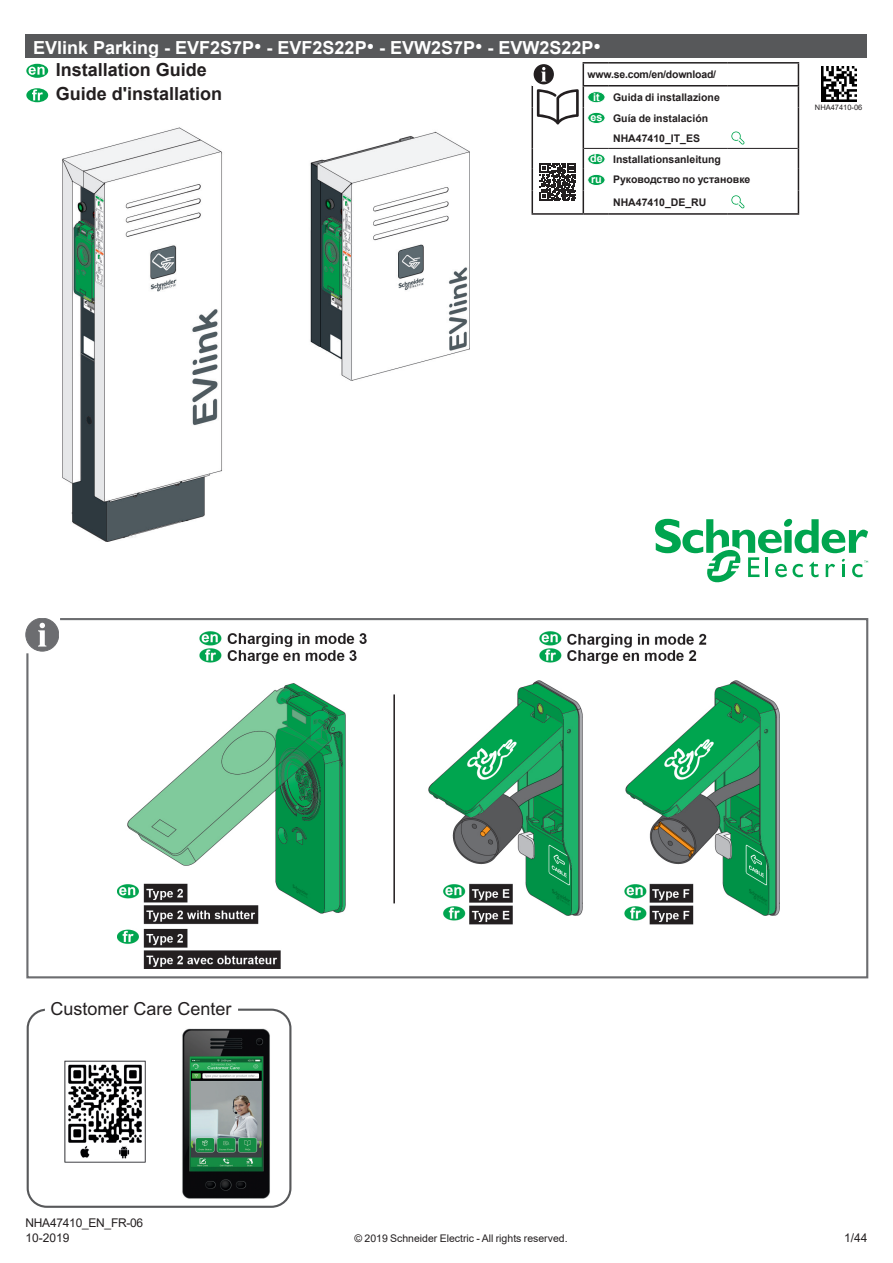
<style>
.page{position:relative;width:893px;height:1263px;background:#fff}
.page>*{position:absolute;margin:0;border:0;box-sizing:border-box;transform-origin:0 0}
.t1{font:700 18px "Arial";color:#fff}
._1_titre__10__Blanc{font:700 18px "Arial";color:#231f20}
.t2{font:18px "Arial";color:#231f20}
.t3{font:12px "Arial";letter-spacing:-.02em;color:#231f20}
.Numérotation_-_Vert{font:700 10.8px "Arial";color:#fff}
._1_Text__8{font:700 10.5px "Arial";color:#231f20}
.t4{font:10.5px "Arial";color:#231f20}
._1_Text__8-2{font:700 10.5px "Arial";letter-spacing:-.02em;color:#231f20}
.Text_7pt{font:7.5px "Arial";color:#231f20}
.s1{font-weight:400;font-style:italic;font-size:21px}
</style>
<div class="page">
<div style="left:26px;top:34px;width:841px;height:23px;background:#57585a"></div>
<svg style="left:655px;top:519px;width:213px;height:63px"></svg>
<img style="left:62px;top:127px;width:407px;height:414px">
<svg style="left:25px;top:618px;width:844px;height:361px"></svg>
<div style="left:26px;top:618px;width:33px;height:33px;background:#6c6d70;border-radius:50%"></div>
<div style="left:26px;top:618px;width:33px;height:33px;border:1px solid #6c6d70;border-radius:50%"></div>
<svg style="left:38px;top:623px;width:8px;height:23px"></svg>
<img style="left:117px;top:632px;width:662px;height:337px">
<svg style="left:26px;top:64px;width:22px;height:14px"></svg>
<svg style="left:29px;top:67px;width:16px;height:8px"></svg>
<svg style="left:26px;top:88px;width:22px;height:14px"></svg>
<svg style="left:32px;top:89px;width:11px;height:11px"></svg>
<svg style="left:26px;top:1008px;width:266px;height:200px"></svg>
<hr style="left:583px;top:62px;width:26px;height:2px;background:#231f20">
<hr style="left:609px;top:62px;width:118px;height:2px;background:#231f20">
<hr style="left:727px;top:62px;width:72px;height:2px;background:#231f20">
<hr style="left:531px;top:86px;width:2px;height:22px;background:#231f20">
<hr style="left:531px;top:108px;width:2px;height:20px;background:#231f20">
<hr style="left:531px;top:128px;width:2px;height:20px;background:#231f20">
<hr style="left:531px;top:148px;width:2px;height:21px;background:#231f20">
<hr style="left:531px;top:169px;width:2px;height:21px;background:#231f20">
<hr style="left:531px;top:190px;width:2px;height:23px;background:#231f20">
<svg style="left:798px;top:64px;width:1px;height:149px"></svg>
<hr style="left:531px;top:213px;width:52px;height:2px;background:#231f20">
<hr style="left:583px;top:213px;width:26px;height:2px;background:#231f20">
<hr style="left:609px;top:213px;width:118px;height:2px;background:#231f20">
<hr style="left:727px;top:213px;width:72px;height:2px;background:#231f20">
<hr style="left:609px;top:85px;width:118px;height:2px;background:#231f20">
<hr style="left:727px;top:85px;width:72px;height:2px;background:#231f20">
<hr style="left:609px;top:148px;width:118px;height:1px;background:#231f20">
<hr style="left:727px;top:148px;width:71px;height:1px;background:#231f20">
<svg style="left:533px;top:68px;width:4px;height:14px"></svg>
<div style="left:534px;top:65px;width:19px;height:19px;background:#3e3b3c;border-radius:50%"></div>
<div style="left:534px;top:64px;width:20px;height:20px;background:#231f20;border-radius:50%"></div>
<svg style="left:731px;top:131px;width:13px;height:14px"></svg>
<svg style="left:537px;top:64px;width:72px;height:149px"></svg>
<div style="left:588px;top:153px;width:17px;height:12px;background:#00a54f;border-radius:50%"></div>
<div style="left:588px;top:153px;width:17px;height:12px;border:1px solid #fff;border-radius:50%"></div>
<div style="left:588px;top:174px;width:17px;height:11px;background:#00a54f;border-radius:50%"></div>
<div style="left:588px;top:174px;width:17px;height:12px;border:1px solid #fff;border-radius:50%"></div>
<svg style="left:731px;top:195px;width:13px;height:13px"></svg>
<img style="left:821px;top:66px;width:35px;height:36px">
<p class="t1" style="left:33px;top:35px;width:569px">EVlink Parking - EVF2S7P<span class="s1">•</span> - EVF2S22P<span class="s1">•</span> - EVW2S7P<span class="s1">•</span> - EVW2S22P<span class="s1">•</span></p>
<p class="_1_titre__10__Blanc" style="left:56px;top:57px;width:153px">Installation Guide</p>
<p class="_1_titre__10__Blanc" style="left:56px;top:81px;width:168px">Guide d'installation</p>
<p class="_1_Text__8-2" style="left:588px;top:67px;width:130px">www.se.com/en/download/</p>
<p class="Numérotation_-_Vert" style="left:593px;top:89px;width:8px">it</p>
<p class="_1_Text__8" style="left:613px;top:90px;width:108px">Guida di installazione</p>
<p class="Numérotation_-_Vert" style="left:590px;top:110px;width:14px">es</p>
<p class="_1_Text__8" style="left:613px;top:111px;width:97px">Guía de instalación</p>
<p class="_1_Text__8" style="left:613px;top:131px;width:88px">NHA47410_IT_ES</p>
<p class="Numérotation_-_Vert" style="left:590px;top:151px;width:14px">de</p>
<p class="_1_Text__8" style="left:613px;top:152px;width:109px">Installationsanleitung</p>
<p class="Numérotation_-_Vert" style="left:591px;top:172px;width:12px">ru</p>
<p class="_1_Text__8" style="left:613px;top:172px;width:139px">Руководство по установке</p>
<p class="_1_Text__8" style="left:613px;top:195px;width:95px">NHA47410_DE_RU</p>
<p class="Text_7pt" style="left:815px;top:102px;width:49px">NHA47410-06</p>
<p class="t2" style="left:50px;top:997px;width:183px">Customer Care Center</p>
<p class="t3" style="left:26px;top:1214px;width:119px">NHA47410_EN_FR-06</p>
<p class="t3" style="left:26px;top:1229px;width:46px">10-2019</p>
<p class="t4" style="left:354px;top:1231px;width:215px">© 2019 Schneider Electric - All rights reserved.</p>
<p class="t3" style="left:844px;top:1229px;width:25px">1/44</p>
</div>
